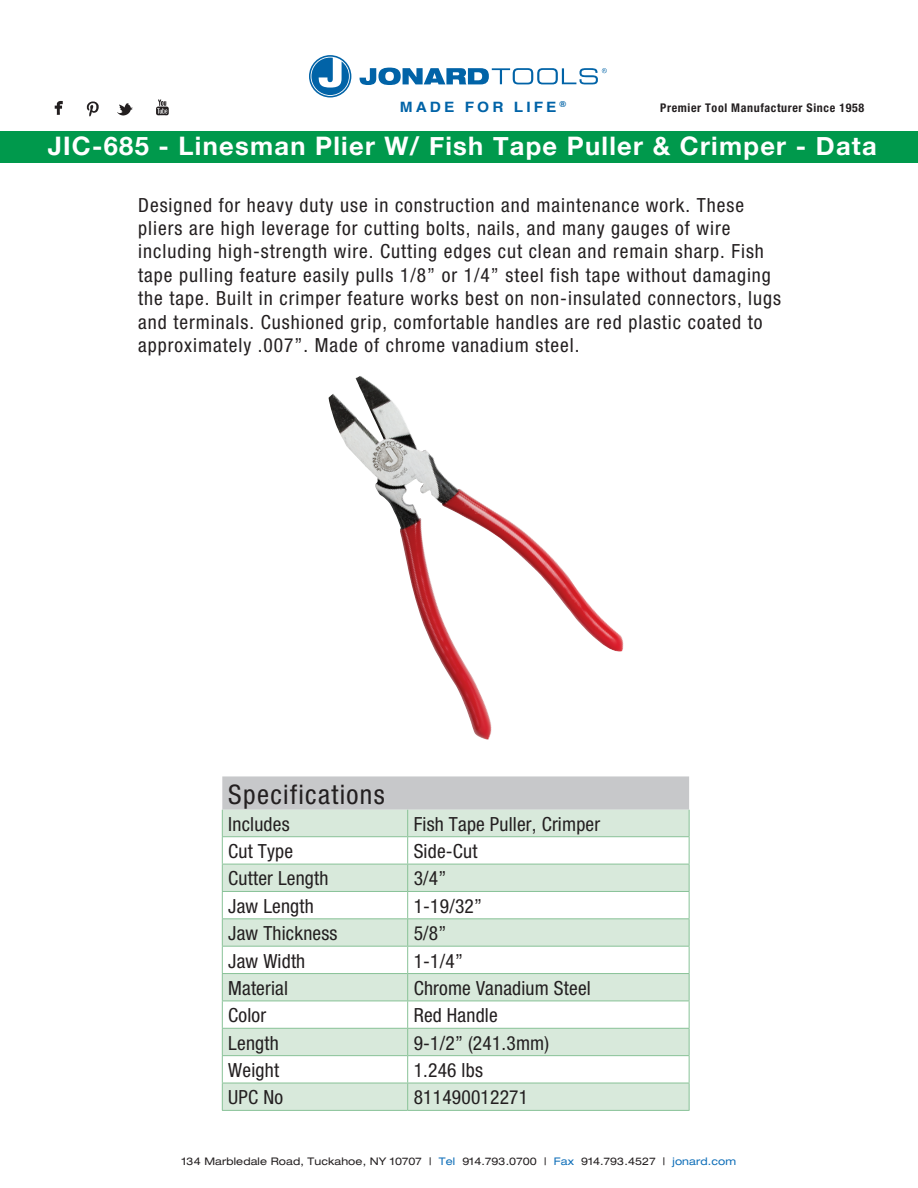
<style>
.page{position:relative;width:918px;height:1188px;background:#fff}
.page>*{position:absolute;margin:0;border:0;box-sizing:border-box;transform-origin:0 0}
.t1{font:condensed 27px "Helvetica Neue";letter-spacing:.05em;color:#231f20}
.t2{font:700 25.5px "Helvetica Neue";letter-spacing:.05em;color:#fff}
.t3{font:condensed 19.5px/23.4px "Helvetica Neue";letter-spacing:.05em;color:#231f20}
.t4{font:condensed 19.5px "Helvetica Neue";letter-spacing:.01em;color:#231f20}
.t5{font:700 14.25px "Helvetica";letter-spacing:.2em;color:#0163a7;scale:1.08 1}
.t6{font:700 condensed 12px "Helvetica Neue";letter-spacing:.05em;color:#231f20}
.t7{font:expanded 10.5px "Helvetica Neue";letter-spacing:.01em;color:#231f20}
.s1{color:#0e6eb8}
</style>
<div class="page">
<svg style="left:360px;top:68px;width:247px;height:17px"></svg>
<svg style="left:309px;top:55px;width:42px;height:43px"></svg>
<img style="left:54px;top:99px;width:115px;height:18px">
<div style="left:0;top:131px;width:918px;height:32px;background:#00994c"></div>
<img style="left:328px;top:376px;width:164px;height:364px">
<svg style="left:222px;top:776px;width:468px;height:334px"></svg>
<hr style="left:222px;top:1110px;width:186px;height:1px;background:#88c297">
<hr style="left:408px;top:1110px;width:282px;height:1px;background:#88c297">
<p class="t5" style="left:400px;top:95px;width:155px">MADE FOR LIFE <sup>®</sup></p>
<p class="t6" style="left:660px;top:101px;width:205px">Premier Tool Manufacturer Since 1958</p>
<h2 class="t2" style="left:48px;top:126px;width:831px">JIC-685 - Linesman Plier W/ Fish Tape Puller &amp; Crimper - Data</h2>
<p class="t3" style="left:138px;top:193px;width:644px">Designed for heavy duty use in construction and maintenance work. These pliers are high leverage for cutting bolts, nails, and many gauges of wire including high-strength wire. Cutting edges cut clean and remain sharp. Fish tape pulling feature easily pulls 1/8” or 1/4” steel fish tape without damaging the tape. Built in crimper feature works best on non-insulated connectors, lugs and terminals. Cushioned grip, comfortable handles are red plastic coated to approximately .007”. Made of chrome vanadium steel.</p>
<h1 class="t1" style="left:228px;top:779px;width:158px">Specifications</h1>
<p class="t4" style="left:228px;top:813px;width:63px">Includes</p>
<p class="t4" style="left:414px;top:813px;width:188px">Fish Tape Puller, Crimper</p>
<p class="t3" style="left:228px;top:839px;width:66px">Cut Type</p>
<p class="t3" style="left:414px;top:839px;width:65px">Side-Cut</p>
<p class="t4" style="left:228px;top:867px;width:102px">Cutter Length</p>
<p class="t3" style="left:414px;top:867px;width:34px">3/4”</p>
<p class="t4" style="left:228px;top:895px;width:87px">Jaw Length</p>
<p class="t3" style="left:414px;top:894px;width:70px">1-19/32”</p>
<p class="t4" style="left:228px;top:922px;width:111px">Jaw Thickness</p>
<p class="t3" style="left:414px;top:921px;width:34px">5/8”</p>
<p class="t4" style="left:228px;top:949px;width:79px">Jaw Width</p>
<p class="t3" style="left:414px;top:949px;width:51px">1-1/4”</p>
<p class="t4" style="left:228px;top:977px;width:61px">Material</p>
<p class="t4" style="left:414px;top:977px;width:179px">Chrome Vanadium Steel</p>
<p class="t3" style="left:228px;top:1004px;width:39px">Color</p>
<p class="t4" style="left:414px;top:1004px;width:86px">Red Handle</p>
<p class="t3" style="left:228px;top:1031px;width:52px">Length</p>
<p class="t3" style="left:414px;top:1031px;width:137px">9-1/2” (241.3mm)</p>
<p class="t3" style="left:228px;top:1058px;width:52px">Weight</p>
<p class="t3" style="left:414px;top:1058px;width:71px">1.246 lbs</p>
<p class="t3" style="left:228px;top:1086px;width:56px">UPC No</p>
<p class="t4" style="left:414px;top:1086px;width:116px">811490012271</p>
<p class="t7" style="left:182px;top:1154px;width:556px">134 Marbledale Road, Tuckahoe, NY 10707 | <span class="s1">Tel</span> 914.793.0700 | <span class="s1">Fax</span> 914.793.4527 | <span class="s1">jonard.com</span></p>
</div>
